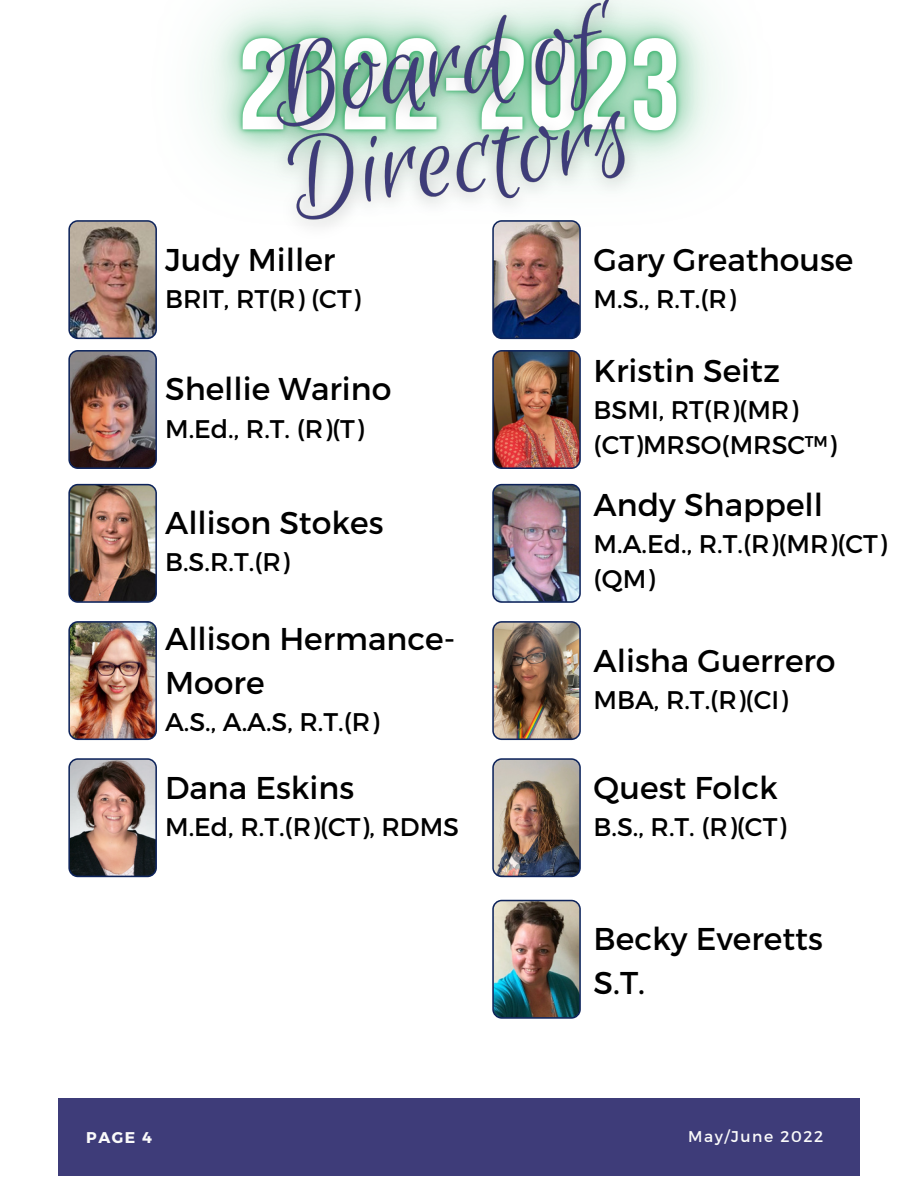
<style>
.page{position:relative;width:918px;height:1188px;background:#fff}
.page>*{position:absolute;margin:0;border:0;box-sizing:border-box;transform-origin:0 0}
.t1{font:31.5px/43.8px "Montserrat";color:#000}
.t2{font:25.5px/34.8px "Montserrat";color:#000}
.t3{font:15.6px "Montserrat";letter-spacing:.1em;color:#fafafa}
.t4{font:700 15.6px "Montserrat";color:#fafafa}
</style>
<div class="page">
<div style="left:58px;top:1099px;width:801px;height:76px;background:#3e3c79"></div>
<svg style="left:69px;top:334px;width:87px;height:5px"></svg>
<img style="left:68px;top:5px;width:652px;height:329px">
<img style="left:233px;top:0;width:443px;height:285px">
<img style="left:68px;top:350px;width:89px;height:119px">
<img style="left:68px;top:484px;width:89px;height:119px">
<img style="left:492px;top:758px;width:89px;height:119px">
<img style="left:68px;top:621px;width:89px;height:119px">
<img style="left:68px;top:758px;width:89px;height:119px">
<img style="left:492px;top:900px;width:89px;height:119px">
<img style="left:492px;top:220px;width:89px;height:119px">
<img style="left:492px;top:621px;width:89px;height:119px">
<img style="left:492px;top:484px;width:89px;height:119px">
<img style="left:492px;top:350px;width:89px;height:119px">
<p class="t1" style="left:165px;top:236px;width:172px">Judy Miller</p>
<p class="t2" style="left:165px;top:280px;width:197px">BRIT, RT(R) (CT)</p>
<p class="t1" style="left:165px;top:366px;width:228px">Shellie Warino</p>
<p class="t2" style="left:165px;top:410px;width:200px">M.Ed., R.T. (R)(T)</p>
<p class="t1" style="left:165px;top:500px;width:220px">Allison Stokes</p>
<p class="t2" style="left:165px;top:544px;width:126px">B.S.R.T.(R)</p>
<p class="t1" style="left:165px;top:615px;width:292px">Allison Hermance-<br>Moore</p>
<p class="t2" style="left:165px;top:703px;width:216px">A.S., A.A.S, R.T.(R)</p>
<p class="t1" style="left:165px;top:764px;width:191px">Dana Eskins</p>
<p class="t2" style="left:165px;top:808px;width:296px">M.Ed, R.T.(R)(CT), RDMS</p>
<p class="t1" style="left:594px;top:236px;width:261px">Gary Greathouse</p>
<p class="t2" style="left:594px;top:280px;width:144px">M.S., R.T.(R)</p>
<p class="t1" style="left:594px;top:347px;width:188px">Kristin Seitz</p>
<p class="t2" style="left:594px;top:391px;width:245px">BSMI, RT(R)(MR) (CT)MRSO(MRSC™)</p>
<p class="t1" style="left:594px;top:481px;width:231px">Andy Shappell</p>
<p class="t2" style="left:594px;top:525px;width:295px">M.A.Ed., R.T.(R)(MR)(CT) (QM)</p>
<p class="t1" style="left:594px;top:637px;width:244px">Alisha Guerrero</p>
<p class="t2" style="left:594px;top:681px;width:196px">MBA, R.T.(R)(CI)</p>
<p class="t1" style="left:594px;top:764px;width:186px">Quest Folck</p>
<p class="t2" style="left:594px;top:808px;width:194px">B.S., R.T. (R)(CT)</p>
<p class="t1" style="left:594px;top:916px;width:231px">Becky Everetts<br>S.T.</p>
<p class="t4" style="left:86px;top:1128px;width:67px">PAGE 4</p>
<p class="t3" style="left:688px;top:1127px;width:137px">May/June 2022</p>
</div>
